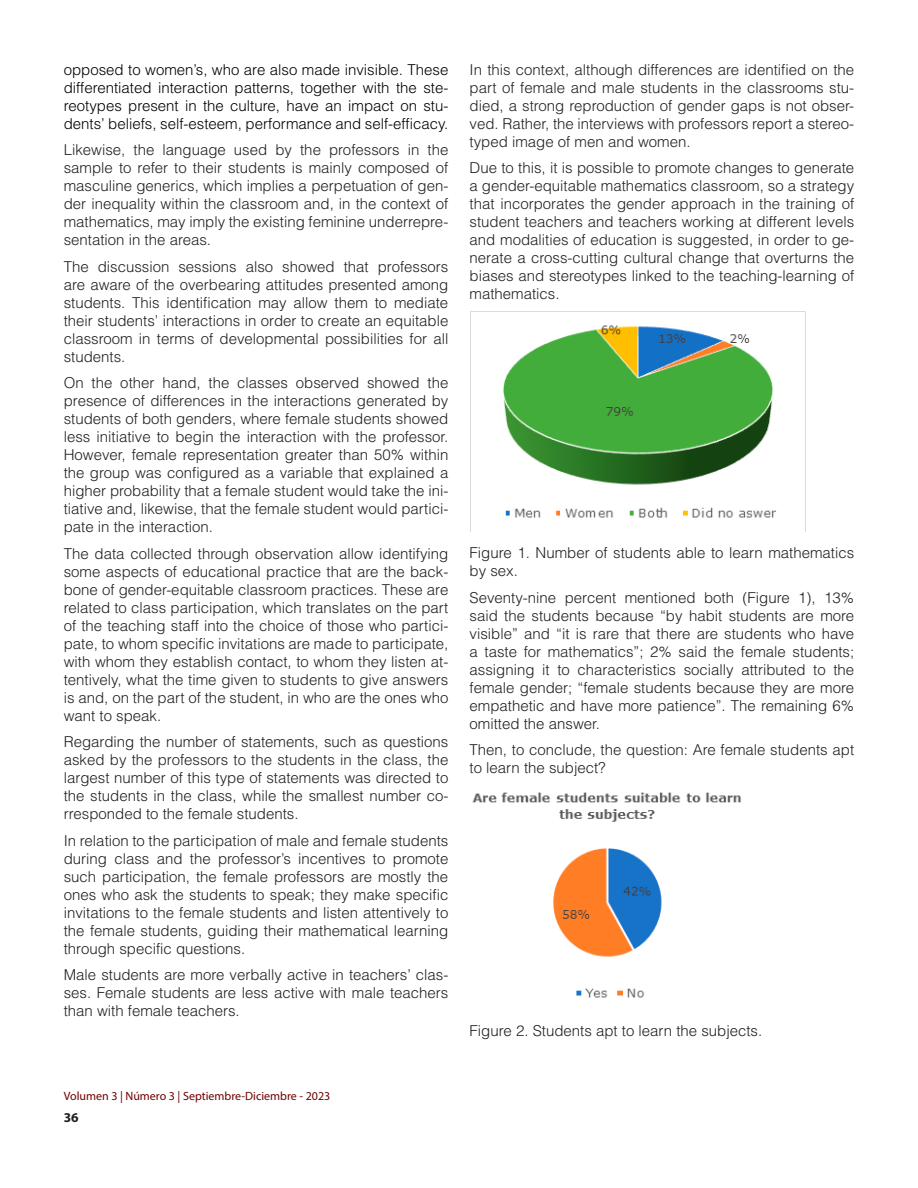
<style>
.page{position:relative;width:918px;height:1188px;background:#fff}
.page>*{position:absolute;margin:0;border:0;box-sizing:border-box;transform-origin:0 0}
.t1{font:300 15px/18px "Helvetica LT Std";color:#231f20;text-align:justify}
.t2{font:300 15px/18px "Helvetica LT Std";color:#000;text-align:justify}
.t3{font:700 13.5px "Myriad Pro";color:#231f20}
.t4{font:12px "Myriad Pro";color:#6f0100}
</style>
<div class="page">
<img style="left:470px;top:311px;width:335px;height:221px">
<img style="left:472px;top:792px;width:269px;height:206px">
<p class="t2" style="left:64px;top:60px;width:386px">opposed to women’s, who are also made invisible. These differentiated interaction patterns, together with the ste&shy;reotypes present in the culture, have an impact on stu&shy;dents’ beliefs, self-esteem, performance and self-efficacy.</p>
<p class="t1" style="left:64px;top:141px;width:386px">Likewise, the language used by the professors in the sample to refer to their students is mainly composed of masculine generics, which implies a perpetuation of gen&shy;der inequality within the classroom and, in the context of mathematics, may imply the existing feminine underrepre&shy;sentation in the areas.</p>
<p class="t1" style="left:64px;top:257px;width:386px">The discussion sessions also showed that professors are aware of the overbearing attitudes presented among students. This identification may allow them to mediate their students’ interactions in order to create an equitable classroom in terms of developmental possibilities for all students.</p>
<p class="t1" style="left:64px;top:374px;width:386px">On the other hand, the classes observed showed the presence of differences in the interactions generated by students of both genders, where female students showed less initiative to begin the interaction with the professor.<br>However, female representation greater than 50% within the group was configured as a variable that explained a higher probability that a female student would take the ini&shy;tiative and, likewise, that the female student would partici&shy;pate in the interaction.</p>
<p class="t1" style="left:64px;top:544px;width:386px">The data collected through observation allow identifying some aspects of educational practice that are the back&shy;bone of gender-equitable classroom practices. These are related to class participation, which translates on the part of the teaching staff into the choice of those who partici&shy;pate, to whom specific invitations are made to participate, with whom they establish contact, to whom they listen at&shy;tentively, what the time given to students to give answers is and, on the part of the student, in who are the ones who want to speak.</p>
<p class="t1" style="left:64px;top:733px;width:386px">Regarding the number of statements, such as questions asked by the professors to the students in the class, the largest number of this type of statements was directed to the students in the class, while the smallest number co&shy;rresponded to the female students.</p>
<p class="t1" style="left:64px;top:831px;width:386px">In relation to the participation of male and female students during class and the professor’s incentives to promote such participation, the female professors are mostly the ones who ask the students to speak; they make specific invitations to the female students and listen attentively to the female students, guiding their mathematical learning through specific questions.</p>
<p class="t1" style="left:64px;top:966px;width:386px">Male students are more verbally active in teachers’ clas&shy;ses. Female students are less active with male teachers than with female teachers.</p>
<p class="t4" style="left:64px;top:1088px;width:268px">Volumen 3 | Número 3 | Septiembre-Diciembre - 2023</p>
<p class="t3" style="left:64px;top:1109px;width:16px">36</p>
<p class="t1" style="left:470px;top:60px;width:386px">In this context, although differences are identified on the part of female and male students in the classrooms stu&shy;died, a strong reproduction of gender gaps is not obser&shy;ved. Rather, the interviews with professors report a stereo&shy;typed image of men and women.</p>
<p class="t1" style="left:470px;top:159px;width:386px">Due to this, it is possible to promote changes to generate a gender-equitable mathematics classroom, so a strategy that incorporates the gender approach in the training of student teachers and teachers working at different levels and modalities of education is suggested, in order to ge&shy;nerate a cross-cutting cultural change that overturns the biases and stereotypes linked to the teaching-learning of mathematics.</p>
<p class="t1" style="left:470px;top:544px;width:386px">Figure 1. Number of students able to learn mathematics by sex.</p>
<p class="t1" style="left:470px;top:588px;width:386px">Seventy-nine percent mentioned both (Figure 1), 13% said the students because “by habit students are more visible” and “it is rare that there are students who have a taste for mathematics”; 2% said the female students; assigning it to characteristics socially attributed to the female gender; “female students because they are more empathetic and have more patience”. The remaining 6% omitted the answer.</p>
<p class="t1" style="left:470px;top:741px;width:386px">Then, to conclude, the question: Are female students apt to learn the subject?</p>
<p class="t1" style="left:470px;top:1021px;width:294px">Figure 2. Students apt to learn the subjects.</p>
</div>
